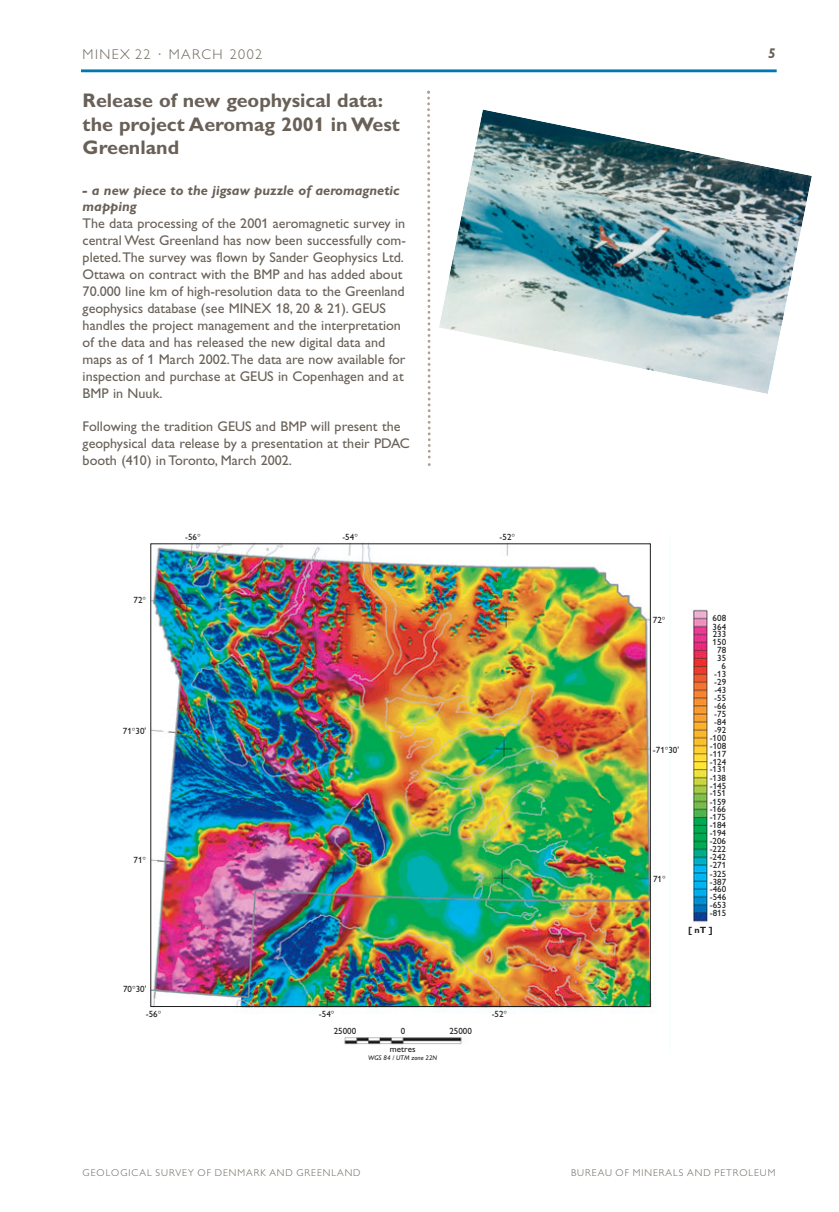
<style>
.page{position:relative;width:839px;height:1212px;background:#fff}
.page>*{position:absolute;margin:0;border:0;box-sizing:border-box;transform-origin:0 0}
.t1{font:700 19.8px/23.7px "Gill Alt One";color:#696158}
.t2{font:14.1px/17px "Gill Alt One";color:#696158}
.t3{font:italic 700 14.1px/17px "Gill Alt One";color:#696158}
.t4{font:300 14.1px "Gill Alt One";letter-spacing:.1em;color:#696158}
.t5{font:300 9.9px "Gill Alt One";letter-spacing:.1em;color:#696158}
.t6{font:9px/7.9px "Gill Alt One";color:#201f20;text-align:right}
.t7{font:700 9px "Gill Sans";color:#201f20}
.t8{font:italic 6.75px "Gill Alt One";color:#201f20}
</style>
<div class="page">
<img style="left:150px;top:542px;width:502px;height:503px">
<img style="left:692px;top:609px;width:16px;height:315px">
<svg style="left:427px;top:90px;width:4px;height:376px"></svg>
<img style="left:439px;top:109px;width:373px;height:285px">
<hr style="left:81px;top:69px;width:695px;height:3px;background:#0078ad">
<p class="t4" style="left:83px;top:49px;width:181px">MINEX 22 · MARCH 2002</p>
<p class="t3" style="left:768px;top:46px;width:9px">5</p>
<h1 class="t1" style="left:83px;top:90px;width:319px">Release of new geophysical data: the project Aeromag 2001 in West<br>Greenland</h1>
<p class="t3" style="left:83px;top:183px;width:319px">- a new piece to the jigsaw puzzle of aeromagnetic mapping</p>
<p class="t2" style="left:83px;top:217px;width:325px">The data processing of the 2001 aeromagnetic survey in central West Greenland has now been successfully com&shy;pleted.The survey was flown by Sander Geophysics Ltd.<br>Ottawa on contract with the BMP and has added about 70.000 line km of high-resolution data to the Greenland geophysics database (see MINEX 18, 20 &amp; 21). GEUS handles the project management and the interpretation of the data and has released the new digital data and maps as of 1 March 2002.The data are now available for inspection and purchase at GEUS in Copenhagen and at BMP in Nuuk.</p>
<p class="t2" style="left:83px;top:420px;width:329px">Following the tradition GEUS and BMP will present the geophysical data release by a presentation at their PDAC booth (410) in Toronto, March 2002.</p>
<p class="t6" style="left:134px;top:597px;width:11px">72</p>
<p class="t6" style="left:185px;top:534px;width:13px">-56</p>
<p class="t6" style="left:342px;top:534px;width:13px">-54</p>
<p class="t6" style="left:500px;top:534px;width:13px">-52</p>
<p class="t6" style="left:123px;top:728px;width:25px">71 30'</p>
<p class="t6" style="left:134px;top:857px;width:11px">71</p>
<p class="t6" style="left:123px;top:986px;width:25px">70 30'</p>
<p class="t6" style="left:146px;top:1011px;width:13px">-56</p>
<p class="t6" style="left:319px;top:1011px;width:13px">-54</p>
<p class="t6" style="left:492px;top:1011px;width:13px">-52</p>
<p class="t6" style="left:334px;top:1028px;width:24px">25000</p>
<p class="t6" style="left:401px;top:1028px;width:6px">0</p>
<p class="t6" style="left:449px;top:1028px;width:24px">25000</p>
<p class="t6" style="left:390px;top:1046px;width:27px">metres</p>
<p class="t8" style="left:368px;top:1056px;width:71px">WGS 84 / UTM zone 22N</p>
<p class="t6" style="left:653px;top:617px;width:11px">72</p>
<p class="t6" style="left:653px;top:747px;width:28px">-71 30'</p>
<p class="t6" style="left:653px;top:876px;width:11px">71</p>
<p class="t6" style="left:710px;top:615px;width:18px">608<br>364<br>233<br>150<br>78<br>35<br>6 -13 -29 -43 -55 -66 -75 -84 -92 -100 -108</p>
<p class="t6" style="left:709px;top:759px;width:18px;text-align:justify">-124 -131 -138 -145 -151 -159 -166 -175 -184 -194 -206 -222 -242 -271 -325 -387 -460 -546 -653 -815</p>
<p class="t6" style="left:710px;top:751px;width:18px">-117</p>
<p class="t7" style="left:688px;top:927px;width:26px">[ nT ]</p>
<p class="t5" style="left:83px;top:1169px;width:279px">GEOLOGICAL SURVEY OF DENMARK AND GREENLAND</p>
<p class="t5" style="left:571px;top:1169px;width:206px">BUREAU OF MINERALS AND PETROLEUM</p>
</div>
